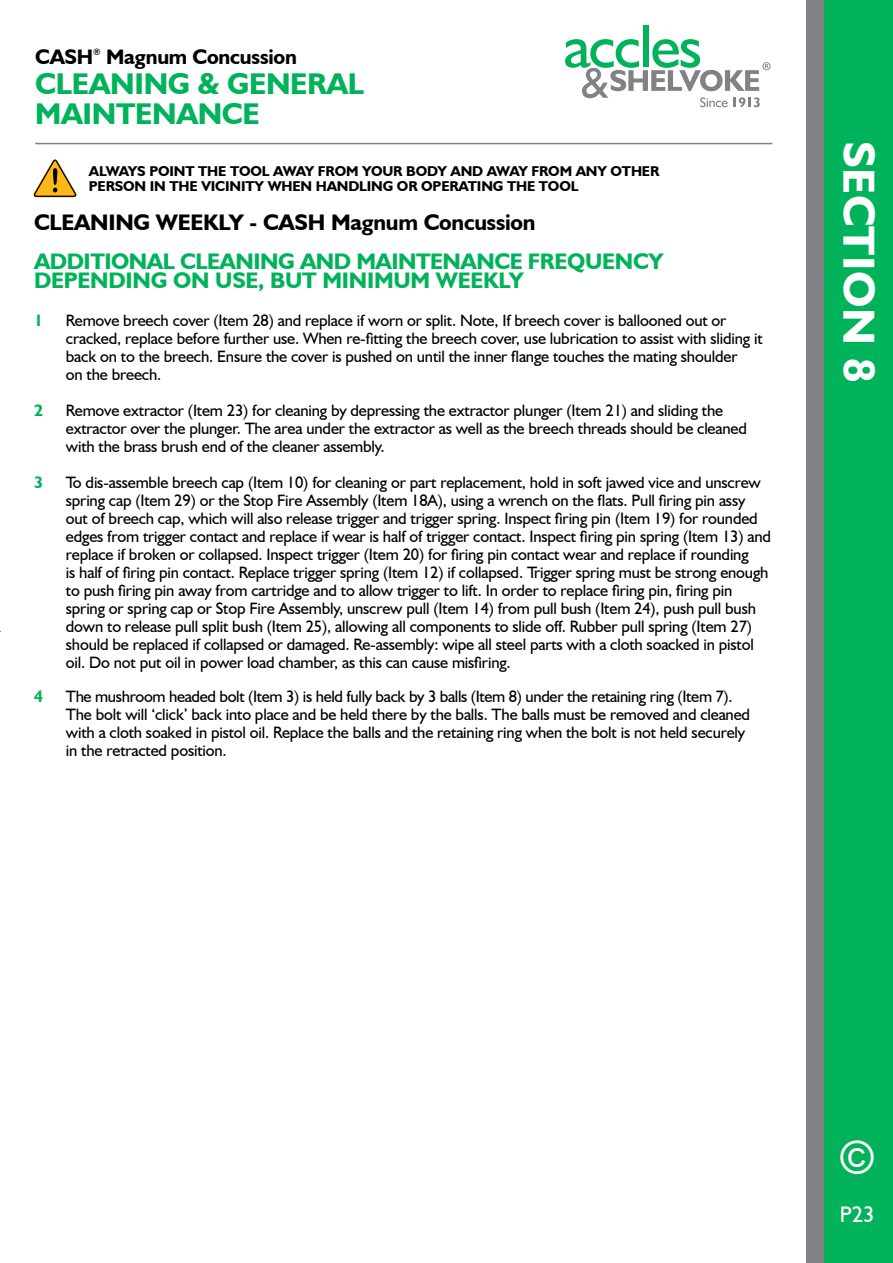
<style>
.page{position:relative;width:893px;height:1263px;background:#fff}
.page>*{position:absolute;margin:0;border:0;box-sizing:border-box;transform-origin:0 0}
.t1{font:700 45px "Humanist 521 BT";letter-spacing:.01em;color:#fff}
.t2{font:45px "Gill Sans";color:#fff}
.t3{font:700 30px/30px "Humanist 521 BT";letter-spacing:-.01em;color:#00b259}
.t4{font:700 22.5px/19.5px "Humanist 521 BT";letter-spacing:-.01em;color:#00b259}
.t5{font:700 22.5px "Humanist 521 BT";letter-spacing:-.01em;color:#000}
.t6{font:22.5px "Humanist 521 BT";color:#fff}
.t7{font:700 21px "Humanist 521 BT";letter-spacing:-.01em;color:#000}
.t8{font:16.5px/18px "Humanist 521 BT";letter-spacing:-.01em;color:#000}
.t9{font:700 16.5px "Humanist 521 BT";color:#00b259}
.t10{font:700 14.25px/15px "Humanist 521 BT";letter-spacing:-.01em;color:#000}
.t11{font:700 9px "Humanist 521 BT";color:#000}
</style>
<div class="page">
<div style="left:643px;top:26px;width:5px;height:41px;background:#00b259"></div>
<svg style="left:565px;top:39px;width:205px;height:68px"></svg>
<hr style="left:35px;top:143px;width:737px;height:1px;background:#808285">
<div style="left:806px;top:0;width:72px;height:1263px;background:#808285"></div>
<div style="left:824px;top:0;width:69px;height:1263px;background:#00b259"></div>
<svg style="left:33px;top:159px;width:44px;height:38px"></svg>
<p class="t7" style="left:35px;top:44px;width:60px">CASH</p>
<p class="t11" style="left:93px;top:46px;width:9px">®</p>
<p class="t7" style="left:106px;top:44px;width:192px">Magnum Concussion</p>
<h2 class="t3" style="left:35px;top:68px;width:330px">CLEANING &amp; GENERAL<br>MAINTENANCE</h2>
<p class="t10" style="left:89px;top:163px;width:572px">ALWAYS POINT THE TOOL AWAY FROM YOUR BODY AND AWAY FROM ANY OTHER<br>PERSON IN THE VICINITY WHEN HANDLING OR OPERATING THE TOOL</p>
<h3 class="t5" style="left:34px;top:208px;width:503px">CLEANING WEEKLY - CASH Magnum Concussion</h3>
<h3 class="t4" style="left:34px;top:251px;width:631px">ADDITIONAL CLEANING AND MAINTENANCE FREQUENCY<br>DEPENDING ON USE, BUT MINIMUM WEEKLY</h3>
<p class="t9" style="left:34px;top:310px;width:10px">1</p>
<p class="t8" style="left:66px;top:311px;width:698px">Remove breech cover (Item 28) and replace if worn or split. Note, If breech cover is ballooned out or cracked, replace before further use. When re-fitting the breech cover, use lubrication to assist with sliding it back on to the breech. Ensure the cover is pushed on until the inner flange touches the mating shoulder<br>on the breech.</p>
<p class="t9" style="left:34px;top:400px;width:10px">2</p>
<p class="t8" style="left:66px;top:401px;width:683px">Remove extractor (Item 23) for cleaning by depressing the extractor plunger (Item 21) and sliding the extractor over the plunger. The area under the extractor as well as the breech threads should be cleaned with the brass brush end of the cleaner assembly.</p>
<p class="t9" style="left:34px;top:472px;width:10px">3</p>
<p class="t8" style="left:66px;top:473px;width:706px">To dis-assemble breech cap (Item 10) for cleaning or part replacement, hold in soft jawed vice and unscrew spring cap (Item 29) or the Stop Fire Assembly (Item 18A), using a wrench on the flats. Pull firing pin assy out of breech cap, which will also release trigger and trigger spring. Inspect firing pin (Item 19) for rounded edges from trigger contact and replace if wear is half of trigger contact. Inspect firing pin spring (Item 13) and replace if broken or collapsed. Inspect trigger (Item 20) for firing pin contact wear and replace if rounding<br>is half of firing pin contact. Replace trigger spring (Item 12) if collapsed. Trigger spring must be strong enough to push firing pin away from cartridge and to allow trigger to lift. In order to replace firing pin, firing pin spring or spring cap or Stop Fire Assembly, unscrew pull (Item 14) from pull bush (Item 24), push pull bush down to release pull split bush (Item 25), allowing all components to slide off. Rubber pull spring (Item 27) should be replaced if collapsed or damaged. Re-assembly: wipe all steel parts with a cloth soacked in pistol oil. Do not put oil in power load chamber, as this can cause misfiring.</p>
<p class="t9" style="left:34px;top:686px;width:10px">4</p>
<p class="t8" style="left:66px;top:687px;width:686px">The mushroom headed bolt (Item 3) is held fully back by 3 balls (Item 8) under the retaining ring (Item 7).<br>The bolt will ‘click’ back into place and be held there by the balls. The balls must be removed and cleaned with a cloth soaked in pistol oil. Replace the balls and the retaining ring when the bolt is not held securely in the retracted position.</p>
<h1 class="t1" style="left:887px;top:141px;width:243px;rotate:90deg">SECTION 8</h1>
<h1 class="t2" style="left:840px;top:1130px;width:35px">©</h1>
<h3 class="t6" style="left:840px;top:1200px;width:36px">P23</h3>
</div>
